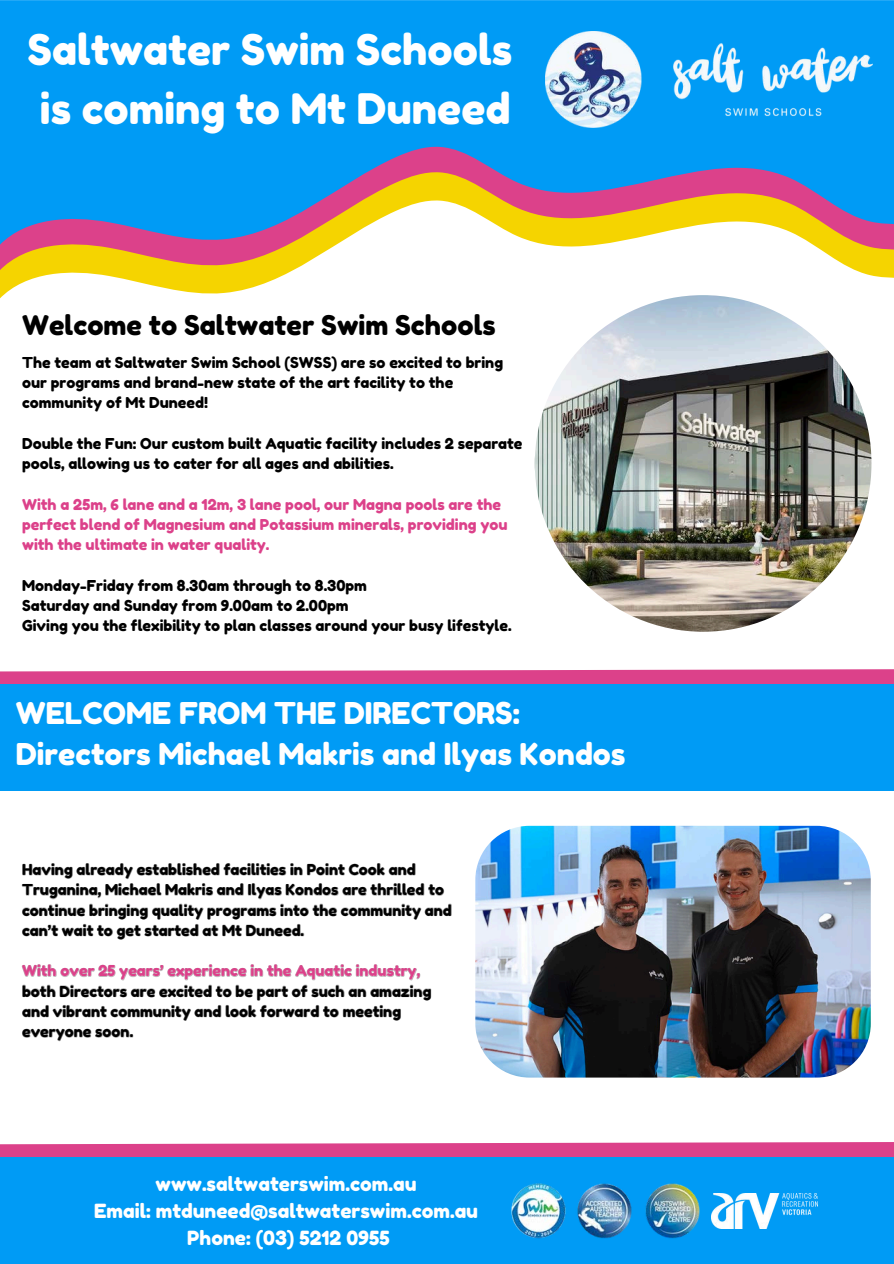
<style>
.page{position:relative;width:894px;height:1264px;background:#fff}
.page>*{position:absolute;margin:0;border:0;box-sizing:border-box;transform-origin:0 0}
.t1{font:42px/58.5px "Fredoka One";color:#fff}
.t2{font:30px/41.7px "Fredoka One";color:#fff}
.t3{font:27px "Fredoka One";color:#000}
.t4{font:19.5px/27px "Fredoka One";color:#fff;text-align:center}
.t5{font:15px/20.2px "Fredoka One";color:#000}
.t6{font:15px/20.2px "Fredoka One";color:#dc418a}
</style>
<div class="page">
<svg style="left:0;top:0;width:893px;height:337px;fill:#009bf5"></svg>
<img style="left:534px;top:295px;width:337px;height:336px;border-radius:50%">
<svg style="left:0;top:669px;width:893px;height:15px;background:#df5194"></svg>
<div style="left:0;top:684px;width:893px;height:106px;background:#009bf5"></div>
<img style="left:475px;top:825px;width:395px;height:252px;border-radius:54px">
<svg style="left:0;top:1142px;width:893px;height:15px;background:#de4f92"></svg>
<div style="left:0;top:1157px;width:893px;height:106px;background:#009bf5"></div>
<img style="left:511px;top:1183px;width:189px;height:56px">
<img style="left:711px;top:1193px;width:105px;height:34px">
<img style="left:545px;top:32px;width:326px;height:95px">
<svg style="left:22px;top:863px;width:429px;height:76px"></svg>
<svg style="left:22px;top:964px;width:409px;height:56px"></svg>
<svg style="left:22px;top:1028px;width:111px;height:13px"></svg>
<p class="t1" style="left:28px;top:20px;width:486px">Saltwater Swim Schools is coming to Mt Duneed</p>
<p class="t3" style="left:22px;top:308px;width:475px">Welcome to Saltwater Swim Schools</p>
<p class="t5" style="left:22px;top:352px;width:482px">The team at Saltwater Swim School (SWSS) are so excited to bring our programs and brand-new state of the art facility to the community of Mt Duneed!</p>
<p class="t5" style="left:22px;top:433px;width:502px">Double the Fun: Our custom built Aquatic facility includes 2 separate pools, allowing us to cater for all ages and abilities.</p>
<p class="t6" style="left:22px;top:494px;width:487px">With a 25m, 6 lane and a 12m, 3 lane pool, our Magna pools are the perfect blend of Magnesium and Potassium minerals, providing you with the ultimate in water quality.</p>
<p class="t5" style="left:22px;top:575px;width:346px">Monday-Friday from 8.30am through to 8.30pm</p>
<p class="t5" style="left:22px;top:595px;width:328px">Saturday and Sunday from 9.00am to 2.00pm</p>
<p class="t5" style="left:22px;top:615px;width:491px">Giving you the flexibility to plan classes around your busy lifestyle.</p>
<p class="t2" style="left:16px;top:692px;width:611px">WELCOME FROM THE DIRECTORS:<br>Directors Michael Makris and Ilyas Kondos</p>
<h2 class="t5" style="left:22px;top:859px;width:431px">Having already established facilities in Point Cook and Truganina, Michael Makris and Ilyas Kondos are thrilled to continue bringing quality programs into the community and can’t wait to get started at Mt Duneed.</h2>
<p class="t6" style="left:22px;top:960px;width:399px">With over 25 years’ experience in the Aquatic industry,</p>
<p class="t5" style="left:22px;top:981px;width:411px">both Directors are excited to be part of such an amazing</p>
<p class="t5" style="left:22px;top:1001px;width:380px">and vibrant community and look forward to meeting everyone soon.</p>
<p class="t4" style="left:94px;top:1170px;width:385px">www.saltwaterswim.com.au<br>Email: mtduneed@saltwaterswim.com.au<br>Phone: (03) 5212 0955</p>
</div>
